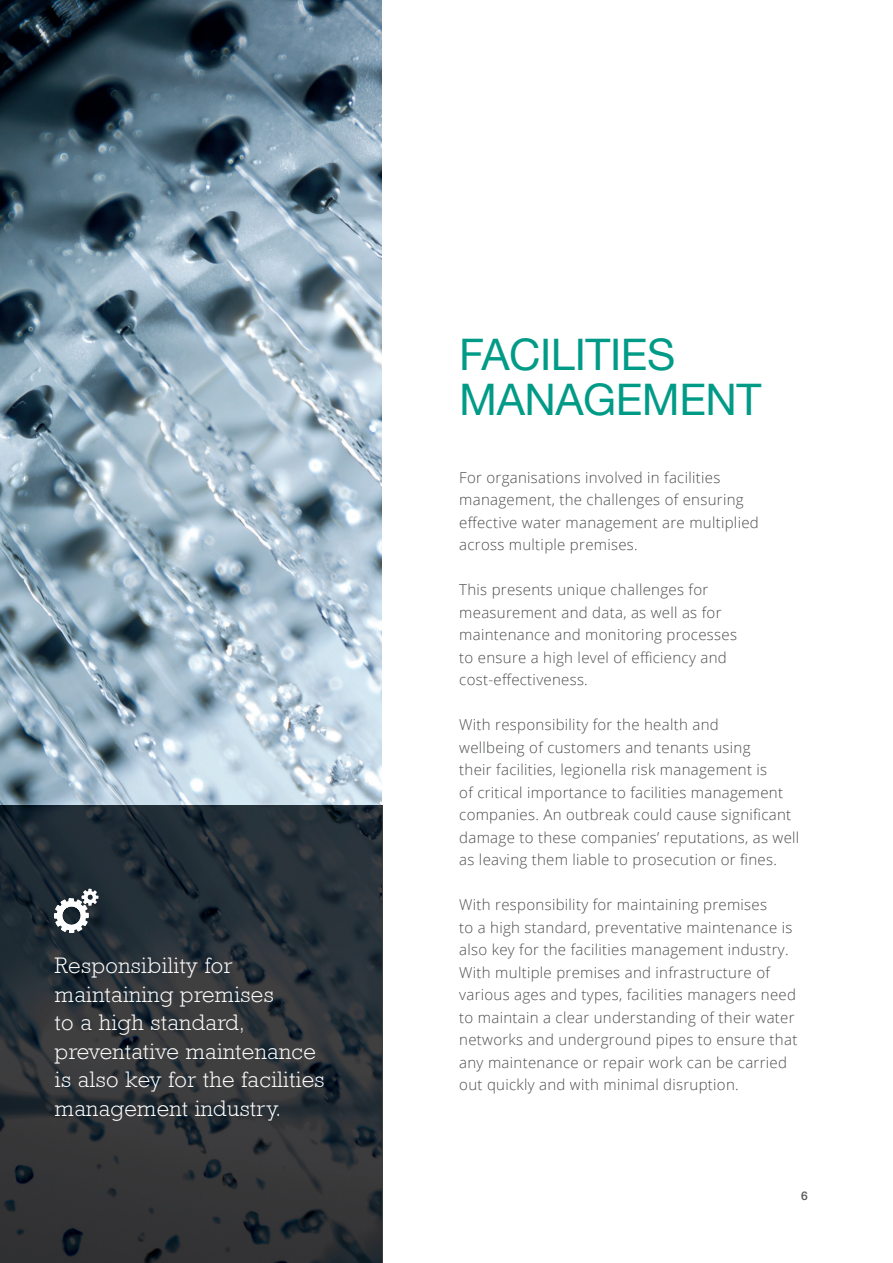
<style>
.page{position:relative;width:893px;height:1263px;background:#fff}
.page>*{position:absolute;margin:0;border:0;box-sizing:border-box;transform-origin:0 0}
.t1{font:43.5px/45px "Helvetica Neue";letter-spacing:-.01em;color:#009b87}
.t2{font:300 22.5px/28.5px "Rockwell";letter-spacing:.02em;color:#fff}
.t3{font:300 15px/22.5px "Open Sans";letter-spacing:.02em;color:#4b4c4d}
.t4{font:500 12px "Helvetica Neue";color:#57585a}
</style>
<div class="page">
<img style="left:0;top:0;width:382px;height:1263px">
<hr style="left:382px;top:806px;width:1px;height:457px;background:#3e3e3f">
<svg style="left:54px;top:889px;width:44px;height:44px"></svg>
<h2 class="t2" style="left:55px;top:951px;width:271px">Responsibility for maintaining premises<br>to a high standard, preventative maintenance is also key for the facilities management industry.</h2>
<h1 class="t1" style="left:459px;top:335px;width:304px">FACILITIES<br>MANAGEMENT</h1>
<p class="t3" style="left:459px;top:466px;width:301px">For organisations involved in facilities management, the challenges of ensuring effective water management are multiplied across multiple premises.</p>
<p class="t3" style="left:459px;top:578px;width:279px">This presents unique challenges for measurement and data, as well as for maintenance and monitoring processes to ensure a high level of efficiency and cost-effectiveness.</p>
<p class="t3" style="left:459px;top:713px;width:342px">With responsibility for the health and<br>wellbeing of customers and tenants using<br>their facilities, legionella risk management is<br>of critical importance to facilities management companies. An outbreak could cause significant damage to these companies’ reputations, as well as leaving them liable to prosecution or fines.</p>
<p class="t3" style="left:459px;top:893px;width:340px">With responsibility for maintaining premises<br>to a high standard, preventative maintenance is also key for the facilities management industry.<br>With multiple premises and infrastructure of various ages and types, facilities managers need to maintain a clear understanding of their water networks and underground pipes to ensure that any maintenance or repair work can be carried out quickly and with minimal disruption.</p>
<p class="t4" style="left:801px;top:1189px;width:8px">6</p>
</div>
